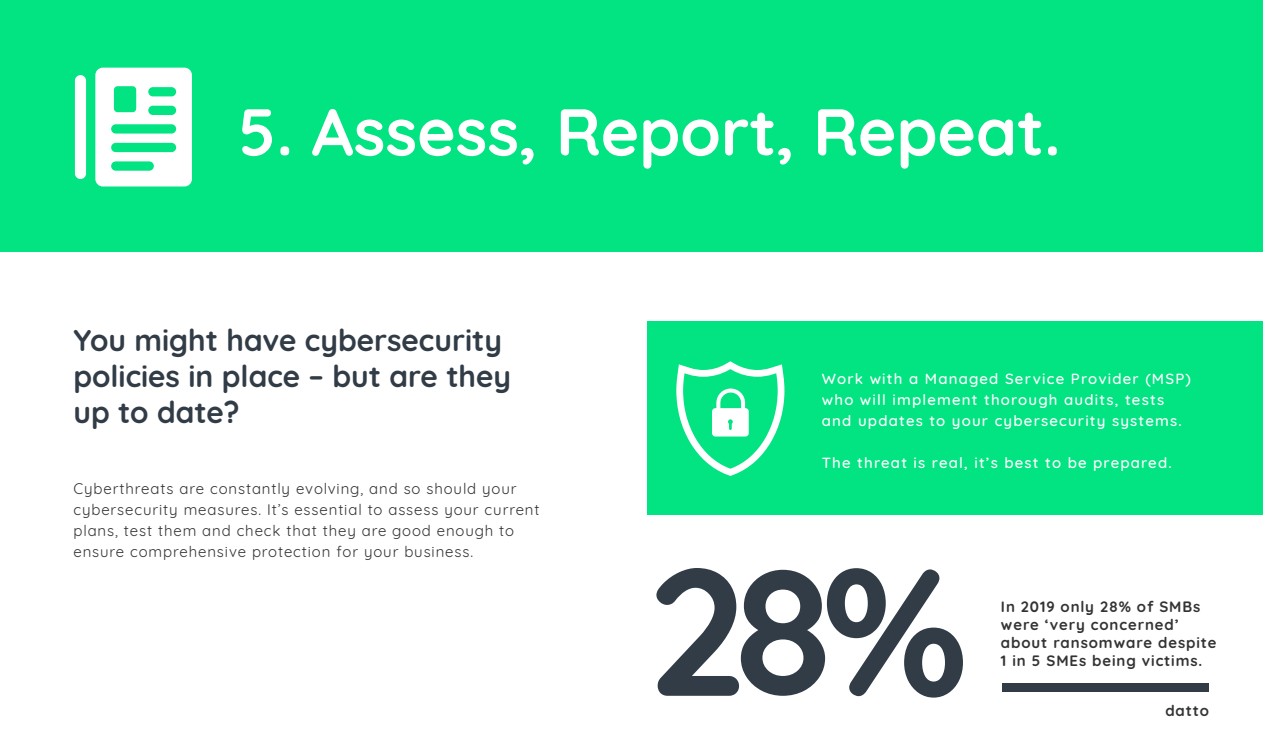
<style>
.page{position:relative;width:1263px;height:750px;background:#fff}
.page>*{position:absolute;margin:0;border:0;box-sizing:border-box;transform-origin:0 0}
.t1{font:700 180px "Quicksand";color:#313c46}
.t2{font:700 66px "Quicksand";color:#fff}
.t3{font:700 30px/36px "Quicksand";color:#313c46}
.t4{font:15px/21px "Quicksand";letter-spacing:.06em;color:#333}
.t5{font:500 15px/21px "Quicksand";letter-spacing:.08em;color:#fff}
.t6{font:700 15px/18px "Quicksand";letter-spacing:.06em;color:#333}
</style>
<div class="page">
<div style="left:0;top:0;width:1263px;height:252px;background:#02e382"></div>
<div style="left:1002px;top:683px;width:207px;height:9px;background:#313c46"></div>
<div style="left:75px;top:75px;width:11px;height:104px;background:#fff;border-radius:6px"></div>
<svg style="left:95px;top:68px;width:97px;height:118px"></svg>
<div style="left:648px;top:321px;width:615px;height:193px;background:#02e382"></div>
<svg style="left:676px;top:361px;width:108px;height:115px"></svg>
<h2 class="t2" style="left:238px;top:77px;width:824px">5. Assess, Report, Repeat.</h2>
<h3 class="t3" style="left:73px;top:320px;width:439px">You might have cybersecurity policies in place – but are they up to date?</h3>
<p class="t4" style="left:73px;top:477px;width:468px">Cyberthreats are constantly evolving, and so should your cybersecurity measures. It’s essential to assess your current plans, test them and check that they are good enough to ensure comprehensive protection for your business.</p>
<p class="t5" style="left:822px;top:366px;width:371px">Work with a Managed Service Provider (MSP) who will implement thorough audits, tests and updates to your cybersecurity systems.</p>
<p class="t5" style="left:822px;top:450px;width:351px">The threat is real, it’s best to be prepared.</p>
<h1 class="t1" style="left:648px;top:483px;width:322px">28%</h1>
<p class="t6" style="left:1001px;top:596px;width:217px">In 2019 only 28% of SMBs were ‘very concerned’ about ransomware despite<br>1 in 5 SMEs being victims.</p>
<p class="t6" style="left:1165px;top:701px;width:45px">datto</p>
</div>
